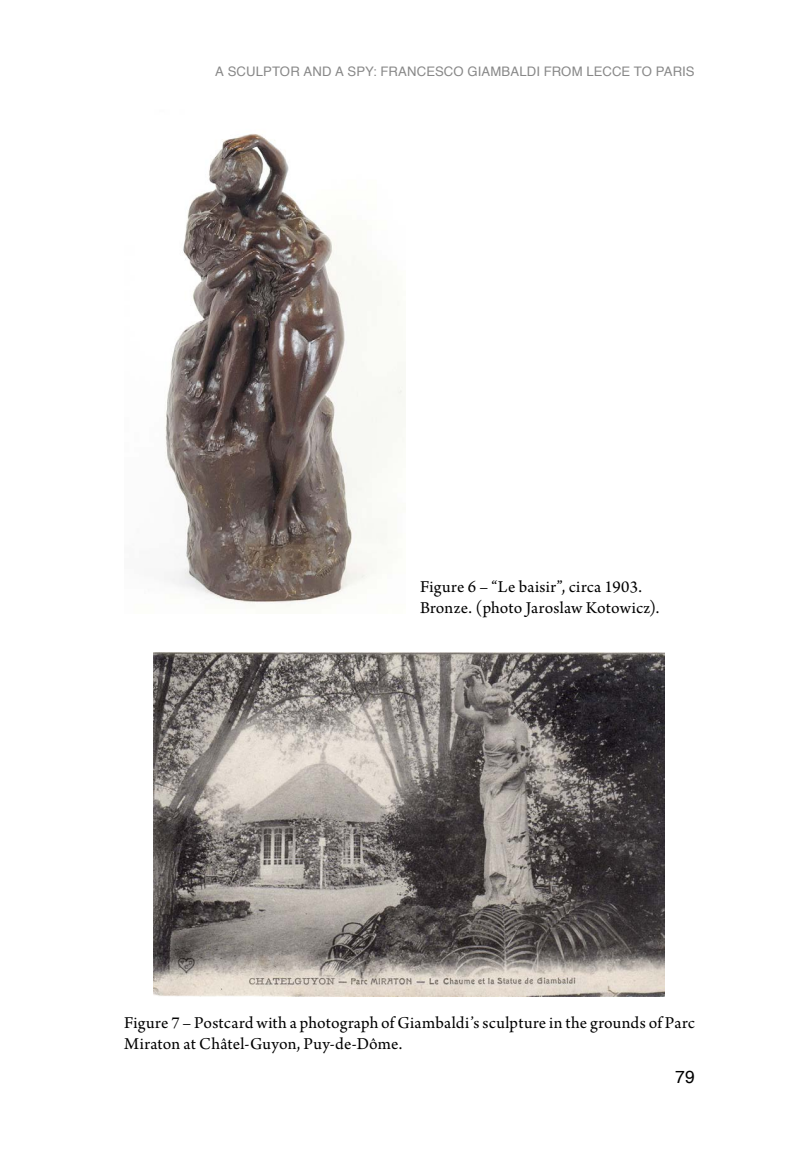
<style>
.page{position:relative;width:794px;height:1166px;background:#fff}
.page>*{position:absolute;margin:0;border:0;box-sizing:border-box;transform-origin:0 0}
.t1{font:17.5px/21px "Arno Pro";letter-spacing:.01em;color:#000}
.t2{font:17.5px "Helvetica";color:#000}
.t3{font:13.12px "Helvetica";letter-spacing:.005em;color:#888}
</style>
<div class="page">
<img style="left:165px;top:134px;width:240px;height:472px">
<img style="left:154px;top:652px;width:511px;height:344px">
<p class="t3" style="left:215px;top:61px;width:481px">A SCULPTOR AND A SPY: FRANCESCO GIAMBALDI FROM LECCE TO PARIS</p>
<p class="t1" style="left:420px;top:577px;width:241px">Figure 6 – “Le baisir”, circa 1903.<br>Bronze. (photo Jaroslaw Kotowicz).</p>
<p class="t1" style="left:124px;top:1013px;width:572px">Figure 7 – Postcard with a photograph of Giambaldi’s sculpture in the grounds of Parc<br>Miraton at Châtel-Guyon, Puy-de-Dôme.</p>
<p class="t2" style="left:675px;top:1063px;width:21px">79</p>
</div>
